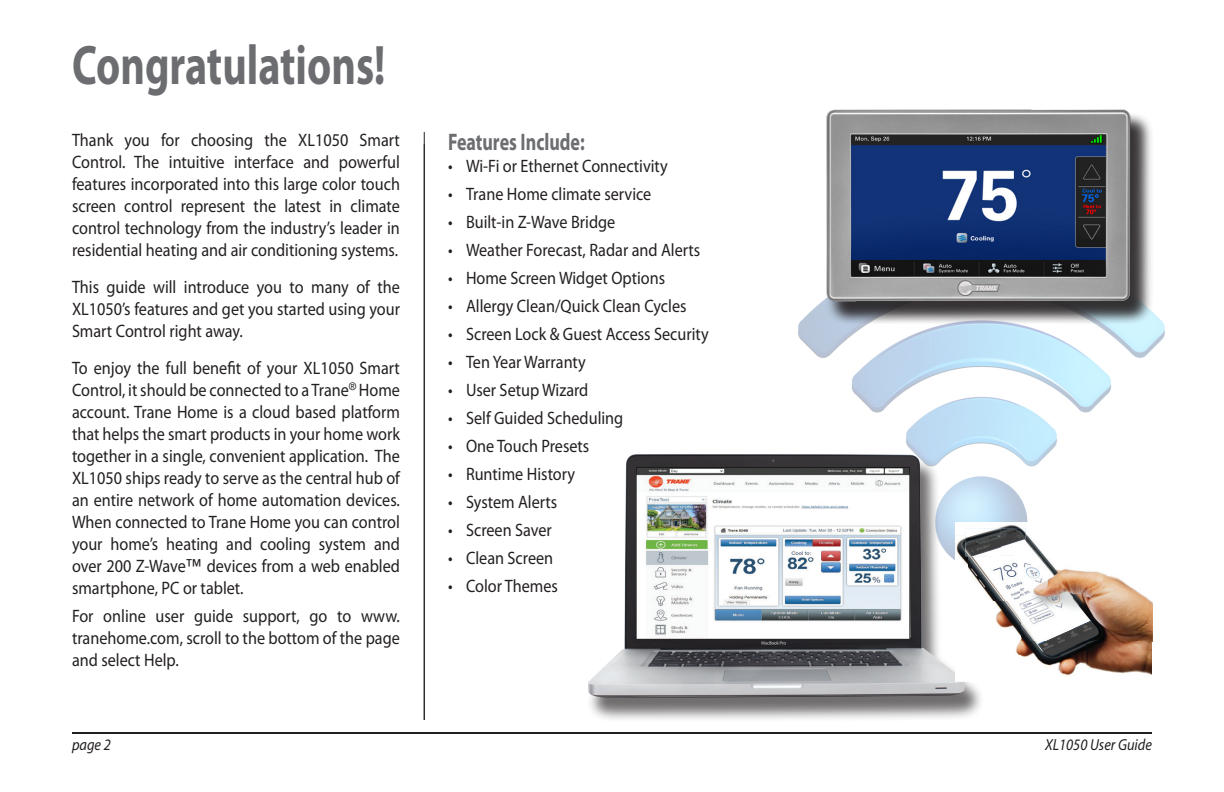
<style>
.page{position:relative;width:1224px;height:792px;background:#fff}
.page>*{position:absolute;margin:0;border:0;box-sizing:border-box;transform-origin:0 0}
.Heading_1_not_in_TOC{font:700 56px "Myriad Pro";color:#6c6d70;scale:.75 1}
.Heading_2{font:700 24px "Myriad Pro";color:#6c6d70;scale:.75 1}
.Default_Text{font:18px/22px "Myriad Pro";color:#231f20;text-align:justify;scale:.9 1}
.t1{font:italic 16px "Myriad Pro";color:#231f20;scale:.9 1}
.s1{font-family:"Helvetica"}
</style>
<div class="page">
<img style="left:798px;top:313px;width:367px;height:209px">
<hr style="left:72px;top:732px;width:1080px;height:2px;background:#231f20">
<hr style="left:424px;top:132px;width:1px;height:588px;background:#231f20">
<img style="left:809px;top:109px;width:345px;height:215px">
<div style="left:587px;top:458px;width:397px;height:264px;background:#231f20;opacity:.65"></div>
<img style="left:588px;top:454px;width:377px;height:244px">
<img style="left:636px;top:467px;width:274px;height:171px">
<img style="left:955px;top:522px;width:72px;height:13px">
<img style="left:955px;top:535px;width:13px;height:147px">
<img style="left:1021px;top:535px;width:131px;height:141px">
<img style="left:968px;top:556px;width:53px;height:126px">
<svg style="left:1038px;top:621px;width:63px;height:36px"></svg>
<img style="left:1038px;top:621px;width:59px;height:31px">
<img style="left:1024px;top:528px;width:2px;height:28px">
<svg style="left:964px;top:527px;width:60px;height:29px"></svg>
<p class="Heading_1_not_in_TOC" style="left:72px;top:29px;width:419px">Congratulations!</p>
<p class="Default_Text" style="left:72px;top:128px;width:366px">Thank you for choosing the XL1050 Smart Control. The intuitive interface and powerful features incorporated into this large color touch screen control represent the latest in climate control technology from the industry’s leader in residential heating and air conditioning systems.</p>
<p class="Default_Text" style="left:72px;top:275px;width:366px">This guide will introduce you to many of the XL1050’s features and get you started using your Smart Control right away.</p>
<p class="Default_Text" style="left:72px;top:356px;width:366px">To enjoy the full benefit of your XL1050 Smart Control, it should be connected to a Trane<sup>®</sup> Home account. Trane Home is a cloud based platform that helps the smart products in your home work together in a single, convenient application. The XL1050 ships ready to serve as the central hub of an entire network of home automation devices.<br>When connected to Trane Home you can control your home’s heating and cooling system and over 200 Z-Wave<span class="s1">™</span> devices from a web enabled smartphone, PC or tablet.</p>
<p class="Default_Text" style="left:72px;top:604px;width:366px">For online user guide support, go to www. tranehome.com, scroll to the bottom of the page and select Help.</p>
<p class="Heading_2" style="left:448px;top:126px;width:184px">Features Include:</p>
<p class="Default_Text" style="left:448px;top:155px;width:246px">• Wi-Fi or Ethernet Connectivity</p>
<p class="Default_Text" style="left:448px;top:183px;width:228px">• Trane Home climate service</p>
<p class="Default_Text" style="left:448px;top:211px;width:187px">• Built-in Z-Wave Bridge</p>
<p class="Default_Text" style="left:448px;top:239px;width:282px">• Weather Forecast, Radar and Alerts</p>
<p class="Default_Text" style="left:448px;top:267px;width:243px">• Home Screen Widget Options</p>
<p class="Default_Text" style="left:448px;top:295px;width:267px">• Allergy Clean/Quick Clean Cycles</p>
<p class="Default_Text" style="left:448px;top:323px;width:291px">• Screen Lock &amp; Guest Access Security</p>
<p class="Default_Text" style="left:448px;top:351px;width:155px">• Ten Year Warranty</p>
<p class="Default_Text" style="left:448px;top:379px;width:158px">• User Setup Wizard</p>
<p class="Default_Text" style="left:448px;top:407px;width:196px">• Self Guided Scheduling</p>
<p class="Default_Text" style="left:448px;top:435px;width:159px">• One Touch Presets</p>
<p class="Default_Text" style="left:448px;top:463px;width:143px">• Runtime History</p>
<p class="Default_Text" style="left:448px;top:491px;width:123px">• System Alerts</p>
<p class="Default_Text" style="left:448px;top:519px;width:117px">• Screen Saver</p>
<p class="Default_Text" style="left:448px;top:547px;width:118px">• Clean Screen</p>
<p class="Default_Text" style="left:448px;top:575px;width:124px">• Color Themes</p>
<p class="t1" style="left:72px;top:735px;width:45px">page 2</p>
<p class="t1" style="left:1045px;top:735px;width:120px">XL1050 User Guide</p>
</div>
